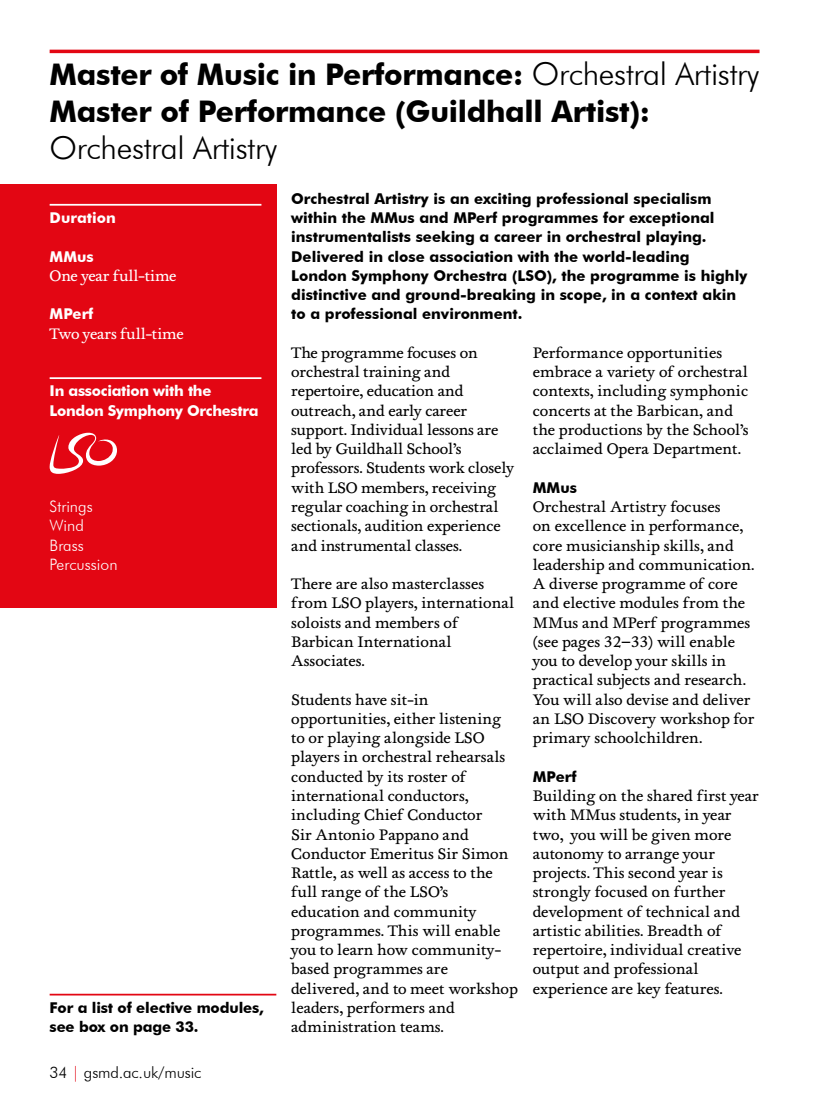
<style>
.page{position:relative;width:834px;height:1117px;background:#fff}
.page>*{position:absolute;margin:0;border:0;box-sizing:border-box;transform-origin:0 0}
._3__Heading_17_21pt{font:300 31.5px "Futura BT";letter-spacing:-.01em;color:#000}
._3__Heading_17_21pt-2{font:700 29.75px/36.8px "Futura BT";letter-spacing:-.01em;color:#000}
._11__Body_copy_9_11pt{font:15.75px/19.2px "Foundry Wilson";color:#000}
._11a__Body_copy_9_11pt__for_green_box{font:15.75px "Foundry Wilson";letter-spacing:-.01em;color:#fff}
.Principal_study_options_12_15pt{font:300 15.75px "Futura BT";color:#fff}
.t1{font:300 15.75px "Futura BT";letter-spacing:-.01em;color:#000}
._10__Intro_copy_8_5_11pt{font:700 14.88px/19.2px "Futura BT";color:#000}
._8__Subheading_white_8_5_11pt__KiF{font:700 14.88px/19.2px "Futura BT";letter-spacing:-.02em;color:#fff}
._4a_Subheading_8_5_11pt_red_rule{font:700 14.88px/19.2px "Futura BT";letter-spacing:-.01em;color:#000}
._5__Subheading_black_8_5_11pt{font:700 14.88px "Futura BT";color:#000}
._8__Subheading_white_8_5_11pt__KiF-2{font:700 14.88px "Futura BT";color:#fff}
._11a__Body_copy_9_11pt__for_green_box-2{font:700 14.88px "Futura BT";color:#fff}
._6__Subheading_white_8_5_11pt{font:700 14.88px "Futura BT";color:#fff}
.s1{font-weight:300;font-size:31.5px}
.s2{color:#e30613}
</style>
<div class="page">
<div style="left:0;top:184px;width:276px;height:424px;background:#e30613"></div>
<hr style="left:50px;top:204px;width:211px;height:1px;background:#fff">
<hr style="left:50px;top:377px;width:211px;height:2px;background:#fff">
<svg style="left:50px;top:433px;width:67px;height:40px"></svg>
<hr style="left:50px;top:50px;width:709px;height:3px;background:#e30613">
<hr style="left:50px;top:993px;width:226px;height:2px;background:#e30613">
<p class="_3__Heading_17_21pt-2" style="left:50px;top:56px;width:711px">Master of Music in Performance: <span class="s1">Orchestral Artistry<br></span>Master of Performance (Guildhall Artist):</p>
<p class="_3__Heading_17_21pt" style="left:50px;top:129px;width:229px">Orchestral Artistry</p>
<p class="_8__Subheading_white_8_5_11pt__KiF-2" style="left:50px;top:209px;width:68px">Duration</p>
<p class="_6__Subheading_white_8_5_11pt" style="left:50px;top:247px;width:46px">MMus</p>
<p class="_11a__Body_copy_9_11pt__for_green_box" style="left:50px;top:266px;width:128px">One year full-time</p>
<p class="_11a__Body_copy_9_11pt__for_green_box-2" style="left:50px;top:305px;width:45px">MPerf</p>
<p class="_11a__Body_copy_9_11pt__for_green_box" style="left:50px;top:324px;width:136px">Two years full-time</p>
<p class="_8__Subheading_white_8_5_11pt__KiF" style="left:50px;top:381px;width:210px">In association with the<br>London Symphony Orchestra</p>
<p class="Principal_study_options_12_15pt" style="left:50px;top:496px;width:45px">Strings</p>
<p class="Principal_study_options_12_15pt" style="left:50px;top:516px;width:36px">Wind</p>
<p class="Principal_study_options_12_15pt" style="left:50px;top:535px;width:36px">Brass</p>
<p class="Principal_study_options_12_15pt" style="left:50px;top:554px;width:69px">Percussion</p>
<p class="_4a_Subheading_8_5_11pt_red_rule" style="left:50px;top:997px;width:216px">For a list of elective modules, see box on page 33.</p>
<p class="t1" style="left:50px;top:1062px;width:153px">34 <span class="s2">|</span> gsmd.ac.uk/music</p>
<p class="_10__Intro_copy_8_5_11pt" style="left:291px;top:189px;width:457px">Orchestral Artistry is an exciting professional specialism within the MMus and MPerf programmes for exceptional instrumentalists seeking a career in orchestral playing.<br>Delivered in close association with the world-leading London Symphony Orchestra (LSO), the programme is highly distinctive and ground-breaking in scope, in a context akin to a professional environment.</p>
<p class="_11__Body_copy_9_11pt" style="left:291px;top:343px;width:225px">The programme focuses on orchestral training and repertoire, education and outreach, and early career support. Individual lessons are led by Guildhall School’s professors. Students work closely with LSO members, receiving regular coaching in orchestral sectionals, audition experience and instrumental classes.</p>
<p class="_11__Body_copy_9_11pt" style="left:291px;top:574px;width:225px">There are also masterclasses from LSO players, international soloists and members of<br>Barbican International<br>Associates.</p>
<p class="_11__Body_copy_9_11pt" style="left:291px;top:690px;width:228px">Students have sit-in opportunities, either listening to or playing alongside LSO players in orchestral rehearsals conducted by its roster of international conductors, including Chief Conductor<br>Sir Antonio Pappano and<br>Conductor Emeritus Sir Simon<br>Rattle, as well as access to the full range of the LSO’s education and community programmes. This will enable you to learn how community&shy;based programmes are delivered, and to meet workshop leaders, performers and administration teams.</p>
<p class="_11__Body_copy_9_11pt" style="left:532px;top:343px;width:217px">Performance opportunities embrace a variety of orchestral contexts, including symphonic concerts at the Barbican, and the productions by the School’s acclaimed Opera Department.</p>
<p class="_5__Subheading_black_8_5_11pt" style="left:532px;top:478px;width:46px">MMus</p>
<p class="_11__Body_copy_9_11pt" style="left:532px;top:497px;width:223px">Orchestral Artistry focuses<br>on excellence in performance, core musicianship skills, and leadership and communication.<br>A diverse programme of core and elective modules from the<br>MMus and MPerf programmes (see pages 32–33) will enable you to develop your skills in practical subjects and research.<br>You will also devise and deliver an LSO Discovery workshop for primary schoolchildren.</p>
<p class="_5__Subheading_black_8_5_11pt" style="left:532px;top:767px;width:45px">MPerf</p>
<p class="_11__Body_copy_9_11pt" style="left:532px;top:786px;width:228px">Building on the shared first year with MMus students, in year two, you will be given more autonomy to arrange your projects. This second year is strongly focused on further development of technical and artistic abilities. Breadth of repertoire, individual creative output and professional experience are key features.</p>
</div>
